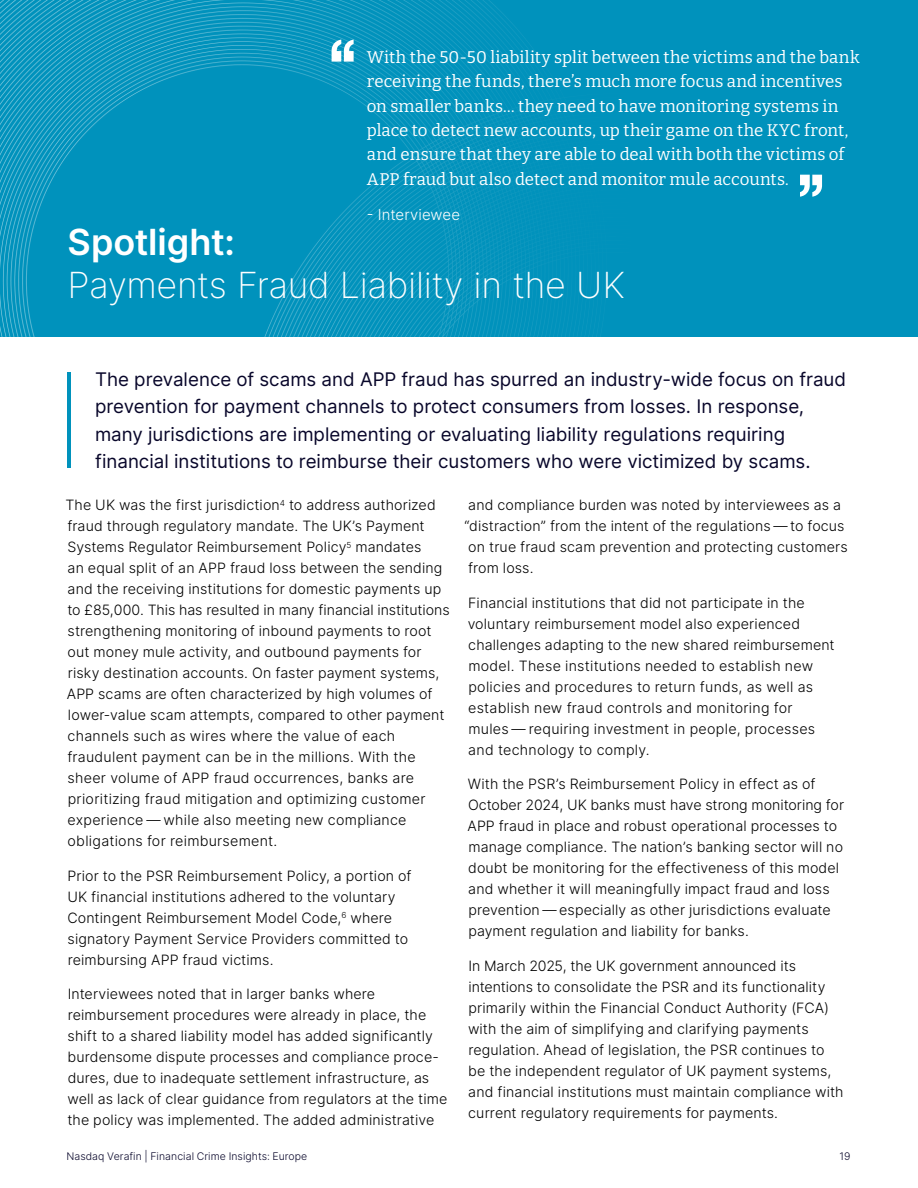
<style>
.page{position:relative;width:918px;height:1188px;background:#fff}
.page>*{position:absolute;margin:0;border:0;box-sizing:border-box;transform-origin:0 0}
.t1{font:200 36px "Inter";letter-spacing:-.01em;color:#fff}
.t2{font:600 36px "Inter";letter-spacing:-.005em;color:#fff}
.t3{font:18.75px/27.3px "Inter";color:#08062a}
.t4{font:16.8px/24.3px "Bitter";letter-spacing:.005em;color:#fff}
.t5{font:300 15px "Inter";letter-spacing:.005em;color:#fff}
.t6{font:300 14.25px/21px "Inter";letter-spacing:.01em;color:#000}
.t7{font:300 10.5px "Inter";letter-spacing:.005em;color:#08062a}
</style>
<div class="page">
<img style="left:0;top:0;width:918px;height:337px">
<svg style="left:332px;top:40px;width:22px;height:22px"></svg>
<svg style="left:800px;top:175px;width:22px;height:22px"></svg>
<hr style="left:68px;top:372px;width:3px;height:96px;background:#0092bc">
<p class="t4" style="left:367px;top:45px;width:494px">With the 50-50 liability split between the victims and the bank receiving the funds, there’s much more focus and incentives on smaller banks… they need to have monitoring systems in place to detect new accounts, up their game on the KYC front, and ensure that they are able to deal with both the victims of APP fraud but also detect and monitor mule accounts.</p>
<p class="t5" style="left:367px;top:204px;width:95px">- Interviewee</p>
<h1 class="t2" style="left:68px;top:215px;width:169px">Spotlight:</h1>
<h1 class="t1" style="left:68px;top:260px;width:559px">Payments Fraud Liability in the UK</h1>
<p class="t3" style="left:95px;top:365px;width:753px">The prevalence of scams and APP fraud has spurred an industry-wide focus on fraud prevention for payment channels to protect consumers from losses. In response, many jurisdictions are implementing or evaluating liability regulations requiring financial institutions to reimburse their customers who were victimized by scams.</p>
<p class="t6" style="left:66px;top:495px;width:386px">The UK was the first jurisdiction<sup>4</sup> to address authorized fraud through regulatory mandate. The UK’s Payment Systems Regulator Reimbursement Policy<sup>5</sup> mandates<br>an equal split of an APP fraud loss between the sending and the receiving institutions for domestic payments up to £85,000. This has resulted in many financial institutions strengthening monitoring of inbound payments to root out money mule activity, and outbound payments for risky destination accounts. On faster payment systems, APP scams are often characterized by high volumes of lower-value scam attempts, compared to other payment channels such as wires where the value of each fraudulent payment can be in the millions. With the sheer volume of APP fraud occurrences, banks are prioritizing fraud mitigation and optimizing customer experience — while also meeting new compliance obligations for reimbursement.</p>
<p class="t6" style="left:67px;top:865px;width:346px">Prior to the PSR Reimbursement Policy, a portion of UK financial institutions adhered to the voluntary Contingent Reimbursement Model Code,<sup>6</sup> where signatory Payment Service Providers committed to reimbursing APP fraud victims.</p>
<p class="t6" style="left:67px;top:984px;width:382px">Interviewees noted that in larger banks where reimbursement procedures were already in place, the shift to a shared liability model has added significantly burdensome dispute processes and compliance proce&shy;dures, due to inadequate settlement infrastructure, as well as lack of clear guidance from regulators at the time the policy was implemented. The added administrative</p>
<p class="t6" style="left:464px;top:495px;width:385px">and compliance burden was noted by interviewees as a “distraction” from the intent of the regulations — to focus on true fraud scam prevention and protecting customers from loss.</p>
<p class="t6" style="left:468px;top:592px;width:369px">Financial institutions that did not participate in the voluntary reimbursement model also experienced challenges adapting to the new shared reimbursement model. These institutions needed to establish new policies and procedures to return funds, as well as establish new fraud controls and monitoring for mules — requiring investment in people, processes and technology to comply.</p>
<p class="t6" style="left:467px;top:774px;width:378px">With the PSR’s Reimbursement Policy in effect as of October 2024, UK banks must have strong monitoring for APP fraud in place and robust operational processes to manage compliance. The nation’s banking sector will no doubt be monitoring for the effectiveness of this model and whether it will meaningfully impact fraud and loss prevention — especially as other jurisdictions evaluate payment regulation and liability for banks.</p>
<p class="t6" style="left:468px;top:955px;width:377px">In March 2025, the UK government announced its intentions to consolidate the PSR and its functionality primarily within the Financial Conduct Authority (FCA) with the aim of simplifying and clarifying payments regulation. Ahead of legislation, the PSR continues to be the independent regulator of UK payment systems, and financial institutions must maintain compliance with current regulatory requirements for payments.</p>
<p class="t7" style="left:67px;top:1149px;width:242px">Nasdaq Verafin | Financial Crime Insights: Europe</p>
<p class="t7" style="left:839px;top:1149px;width:13px">19</p>
</div>
